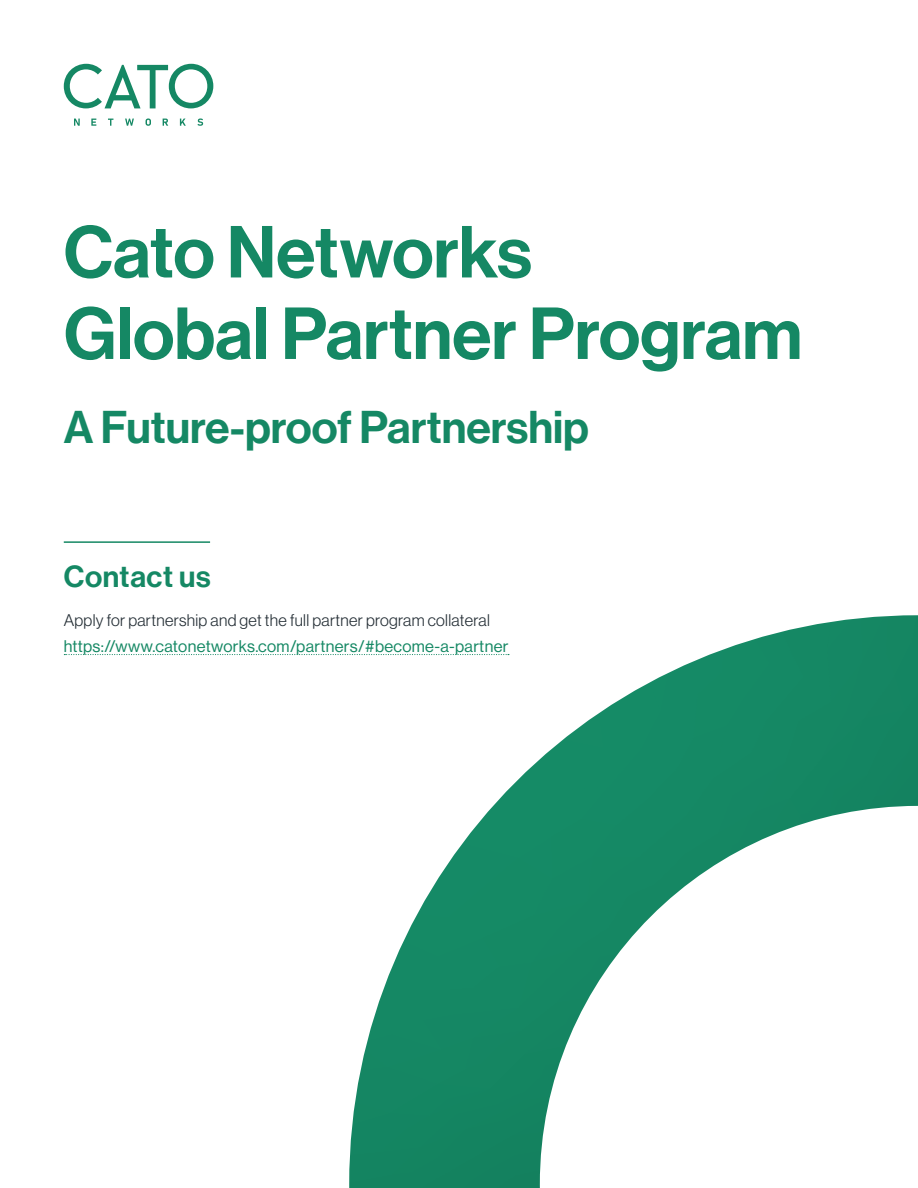
<style>
.page{position:relative;width:918px;height:1188px;background:#fff}
.page>*{position:absolute;margin:0;border:0;box-sizing:border-box;transform-origin:0 0}
.t1{font:72px/81.4px "N Haas Grotesk DS Pro 65 Md";color:#158864}
.t2{font:45px "N Haas Grotesk DS Pro 65 Md";color:#158864}
.t3{font:30px "N Haas Grotesk DS Pro 65 Md";letter-spacing:.02em;color:#158864}
.t4{font:16.5px "N Haas Grotesk DS Pro 45 Lt";letter-spacing:.02em;color:#222c33}
.t5{font:16.5px "N Haas Grotesk DS Pro 55 Rg";letter-spacing:.02em;color:#158864}
</style>
<div class="page">
<svg style="left:349px;top:615px;width:569px;height:573px"></svg>
<svg style="left:74px;top:119px;width:6px;height:7px"></svg>
<svg style="left:91px;top:119px;width:5px;height:7px"></svg>
<svg style="left:108px;top:119px;width:5px;height:7px"></svg>
<svg style="left:125px;top:119px;width:9px;height:7px"></svg>
<svg style="left:146px;top:118px;width:5px;height:8px"></svg>
<svg style="left:163px;top:119px;width:5px;height:7px"></svg>
<svg style="left:180px;top:119px;width:6px;height:7px"></svg>
<svg style="left:197px;top:118px;width:6px;height:8px"></svg>
<svg style="left:64px;top:64px;width:149px;height:44px"></svg>
<hr style="left:64px;top:541px;width:146px;height:2px;background:#158864">
<svg style="left:64px;top:654px;width:445px;height:1px"></svg>
<h1 class="t1" style="left:64px;top:213px;width:740px">Cato Networks<br>Global Partner Program</h1>
<h2 class="t2" style="left:64px;top:401px;width:527px">A Future-proof Partnership</h2>
<h3 class="t3" style="left:64px;top:559px;width:148px">Contact us</h3>
<p class="t4" style="left:64px;top:611px;width:428px">Apply for partnership and get the full partner program collateral</p>
<p class="t5" style="left:64px;top:636px;width:446px">https://www.catonetworks.com/partners/#become -a- partner</p>
</div>
